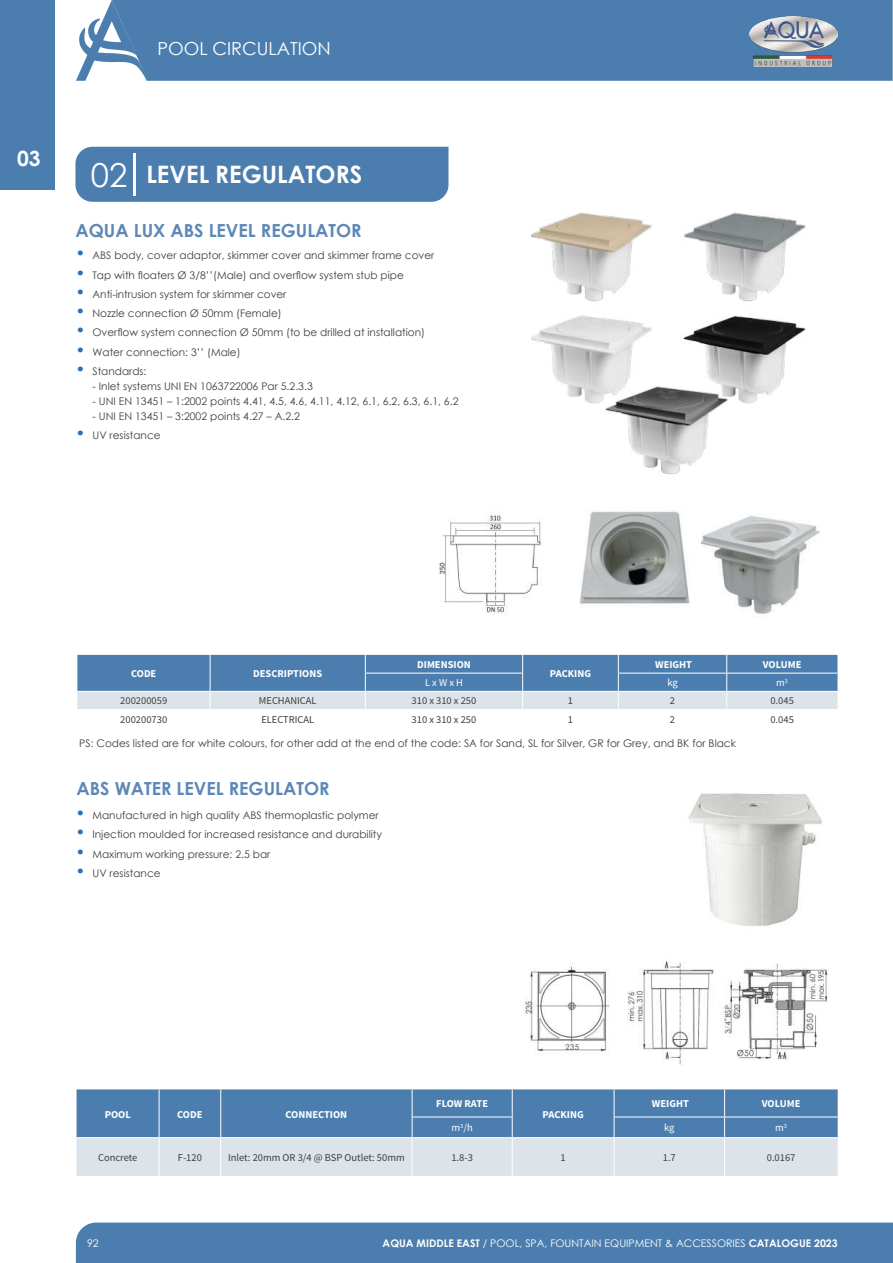
<style>
.page{position:relative;width:893px;height:1263px;background:#fff}
.page>*{position:absolute;margin:0;border:0;box-sizing:border-box;transform-origin:0 0}
.t1{font:700 24px "Century Gothic";color:#fff}
.t2{font:700 21px "Century Gothic";color:#fff}
.t3{font:700 18px "Century Gothic";color:#5c87b6}
.t4{font:18px "Century Gothic";color:#fff}
.t5{font:10.5px "Century Gothic";color:#3e3e3f}
.t6{font:10.5px "Source Sans Pro";color:#3e3e3f}
.t7{font:700 10.5px "Source Sans Pro";color:#fff}
.t8{font:10.5px "Century Gothic";color:#fff}
.t9{font:10.5px "Source Sans Pro";color:#fff}
.s1{font-weight:400;font-size:33px}
.s2{font-size:16.5px;color:#2a71b8}
.s3{font-weight:700}
</style>
<div class="page">
<div style="left:148px;top:0;width:745px;height:81px;background:#4b7eaf"></div>
<svg style="left:76px;top:0;width:72px;height:81px"></svg>
<div style="left:0;top:0;width:55px;height:189px;background:#4b7eaf"></div>
<img style="left:749px;top:17px;width:89px;height:49px">
<div style="left:76px;top:1222px;width:817px;height:40px;background:#4b7eaf"></div>
<hr style="left:76px;top:1262px;width:817px;height:1px;background:#4b7eaf">
<img style="left:525px;top:961px;width:303px;height:104px">
<img style="left:701px;top:515px;width:119px;height:99px">
<img style="left:531px;top:315px;width:275px;height:160px">
<img style="left:531px;top:212px;width:275px;height:90px">
<img style="left:579px;top:511px;width:111px;height:93px">
<img style="left:688px;top:793px;width:134px;height:133px">
<svg style="left:77px;top:655px;width:760px;height:54px;background:#7fa2c4"></svg>
<img style="left:439px;top:512px;width:102px;height:103px">
<svg style="left:77px;top:1089px;width:761px;height:87px;background:#8dacc9"></svg>
<hr style="left:77px;top:1137px;width:82px;height:1px;background:#fff">
<hr style="left:159px;top:1137px;width:62px;height:1px;background:#fff">
<hr style="left:159px;top:1138px;width:1px;height:38px;background:#fff">
<hr style="left:221px;top:1137px;width:191px;height:1px;background:#fff">
<hr style="left:220px;top:1138px;width:1px;height:38px;background:#fff">
<hr style="left:412px;top:1137px;width:100px;height:1px;background:#fff">
<hr style="left:412px;top:1138px;width:1px;height:38px;background:#fff">
<hr style="left:512px;top:1137px;width:102px;height:1px;background:#fff">
<hr style="left:512px;top:1138px;width:1px;height:38px;background:#fff">
<hr style="left:614px;top:1137px;width:111px;height:1px;background:#fff">
<hr style="left:614px;top:1138px;width:1px;height:38px;background:#fff">
<hr style="left:725px;top:1137px;width:113px;height:1px;background:#fff">
<hr style="left:724px;top:1138px;width:1px;height:38px;background:#fff">
<div style="left:75px;top:147px;width:373px;height:55px;background:#4b7eaf"></div>
<hr style="left:134px;top:153px;width:2px;height:43px;background:#fff">
<h3 class="t4" style="left:157px;top:36px;width:175px">POOL CIRCULATION</h3>
<h2 class="t2" style="left:17px;top:142px;width:25px">03</h2>
<h1 class="t1" style="left:91px;top:156px;width:273px"><span class="s1">02</span> LEVEL REGULATORS</h1>
<h3 class="t3" style="left:75px;top:217px;width:288px">AQUA LUX ABS LEVEL REGULATOR</h3>
<p class="t5" style="left:75px;top:248px;width:360px"><span class="s2">•</span> ABS body, cover adaptor, skimmer cover and skimmer frame cover</p>
<p class="t5" style="left:75px;top:267px;width:330px"><span class="s2">•</span> Tap with floaters Ø 3/8’’(Male) and overflow system stub pipe</p>
<p class="t5" style="left:75px;top:287px;width:212px"><span class="s2">•</span> Anti-intrusion system for skimmer cover</p>
<p class="t5" style="left:75px;top:306px;width:208px"><span class="s2">•</span> Nozzle connection Ø 50mm (Female)</p>
<p class="t5" style="left:75px;top:325px;width:351px"><span class="s2">•</span> Overflow system connection Ø 50mm (to be drilled at installation)</p>
<p class="t5" style="left:75px;top:344px;width:167px"><span class="s2">•</span> Water connection: 3’’ (Male)</p>
<p class="t5" style="left:75px;top:364px;width:73px"><span class="s2">•</span> Standards:</p>
<p class="t5" style="left:92px;top:379px;width:222px">- Inlet systems UNI EN 1063722006 Par 5.2.3.3</p>
<p class="t5" style="left:92px;top:394px;width:367px">- UNI EN 13451 – 1:2002 points 4.41, 4.5, 4.6, 4.11, 4.12, 6.1, 6.2, 6.3, 6.1, 6.2</p>
<p class="t5" style="left:92px;top:409px;width:209px">- UNI EN 13451 – 3:2002 points 4.27 – A.2.2</p>
<p class="t5" style="left:75px;top:428px;width:87px"><span class="s2">•</span> UV resistance</p>
<p class="t7" style="left:131px;top:667px;width:27px">CODE</p>
<p class="t7" style="left:253px;top:667px;width:71px">DESCRIPTIONS</p>
<p class="t7" style="left:417px;top:658px;width:55px">DIMENSION</p>
<p class="t7" style="left:655px;top:658px;width:38px">WEIGHT</p>
<p class="t7" style="left:763px;top:658px;width:40px">VOLUME</p>
<p class="t7" style="left:550px;top:667px;width:43px">PACKING</p>
<p class="t9" style="left:425px;top:676px;width:39px">L x W x H</p>
<p class="t9" style="left:667px;top:676px;width:12px">kg</p>
<p class="t9" style="left:776px;top:676px;width:13px">m<sup>3</sup></p>
<p class="t6" style="left:120px;top:694px;width:48px">200200059</p>
<p class="t6" style="left:259px;top:694px;width:59px">MECHANICAL</p>
<p class="t6" style="left:412px;top:694px;width:66px">310 x 310 x 250</p>
<p class="t6" style="left:568px;top:694px;width:7px">1</p>
<p class="t6" style="left:670px;top:694px;width:7px">2</p>
<p class="t6" style="left:770px;top:694px;width:25px">0.045</p>
<p class="t6" style="left:120px;top:713px;width:48px">200200730</p>
<p class="t6" style="left:261px;top:713px;width:54px">ELECTRICAL</p>
<p class="t6" style="left:412px;top:713px;width:66px">310 x 310 x 250</p>
<p class="t6" style="left:568px;top:713px;width:7px">1</p>
<p class="t6" style="left:670px;top:713px;width:7px">2</p>
<p class="t6" style="left:770px;top:713px;width:25px">0.045</p>
<p class="t5" style="left:79px;top:736px;width:658px">PS: Codes listed are for white colours, for other add at the end of the code: SA for Sand, SL for Silver, GR for Grey, and BK for Black</p>
<h3 class="t3" style="left:77px;top:775px;width:255px">ABS WATER LEVEL REGULATOR</h3>
<p class="t5" style="left:75px;top:808px;width:305px"><span class="s2">•</span> Manufactured in high quality ABS thermoplastic polymer</p>
<p class="t5" style="left:75px;top:827px;width:308px"><span class="s2">•</span> Injection moulded for increased resistance and durability</p>
<p class="t5" style="left:75px;top:846px;width:196px"><span class="s2">•</span> Maximum working pressure: 2.5 bar</p>
<p class="t5" style="left:75px;top:866px;width:87px"><span class="s2">•</span> UV resistance</p>
<p class="t7" style="left:105px;top:1107px;width:28px">POOL</p>
<p class="t7" style="left:177px;top:1107px;width:27px">CODE</p>
<p class="t7" style="left:286px;top:1107px;width:63px">CONNECTION</p>
<p class="t7" style="left:436px;top:1097px;width:53px">FLOW RATE</p>
<p class="t7" style="left:543px;top:1107px;width:43px">PACKING</p>
<p class="t7" style="left:652px;top:1097px;width:38px">WEIGHT</p>
<p class="t7" style="left:762px;top:1097px;width:40px">VOLUME</p>
<p class="t9" style="left:452px;top:1121px;width:23px">m<sup>3</sup>/h</p>
<p class="t9" style="left:664px;top:1121px;width:12px">kg</p>
<p class="t9" style="left:775px;top:1121px;width:13px">m<sup>3</sup></p>
<p class="t6" style="left:98px;top:1151px;width:41px">Concrete</p>
<p class="t6" style="left:178px;top:1151px;width:26px">F-120</p>
<p class="t6" style="left:228px;top:1151px;width:178px">Inlet: 20mm OR 3/4 @ BSP Outlet: 50mm</p>
<p class="t6" style="left:451px;top:1151px;width:23px">1.8-3</p>
<p class="t6" style="left:561px;top:1151px;width:7px">1</p>
<p class="t6" style="left:663px;top:1151px;width:15px">1.7</p>
<p class="t6" style="left:767px;top:1151px;width:30px">0.0167</p>
<p class="t8" style="left:87px;top:1235px;width:13px">92</p>
<p class="t8" style="left:383px;top:1235px;width:457px"><span class="s3">AQUA MIDDLE EAST</span> / POOL, SPA, FOUNTAIN EQUIPMENT &amp; ACCESSORIES <span class="s3">CATALOGUE 2023</span></p>
</div>
